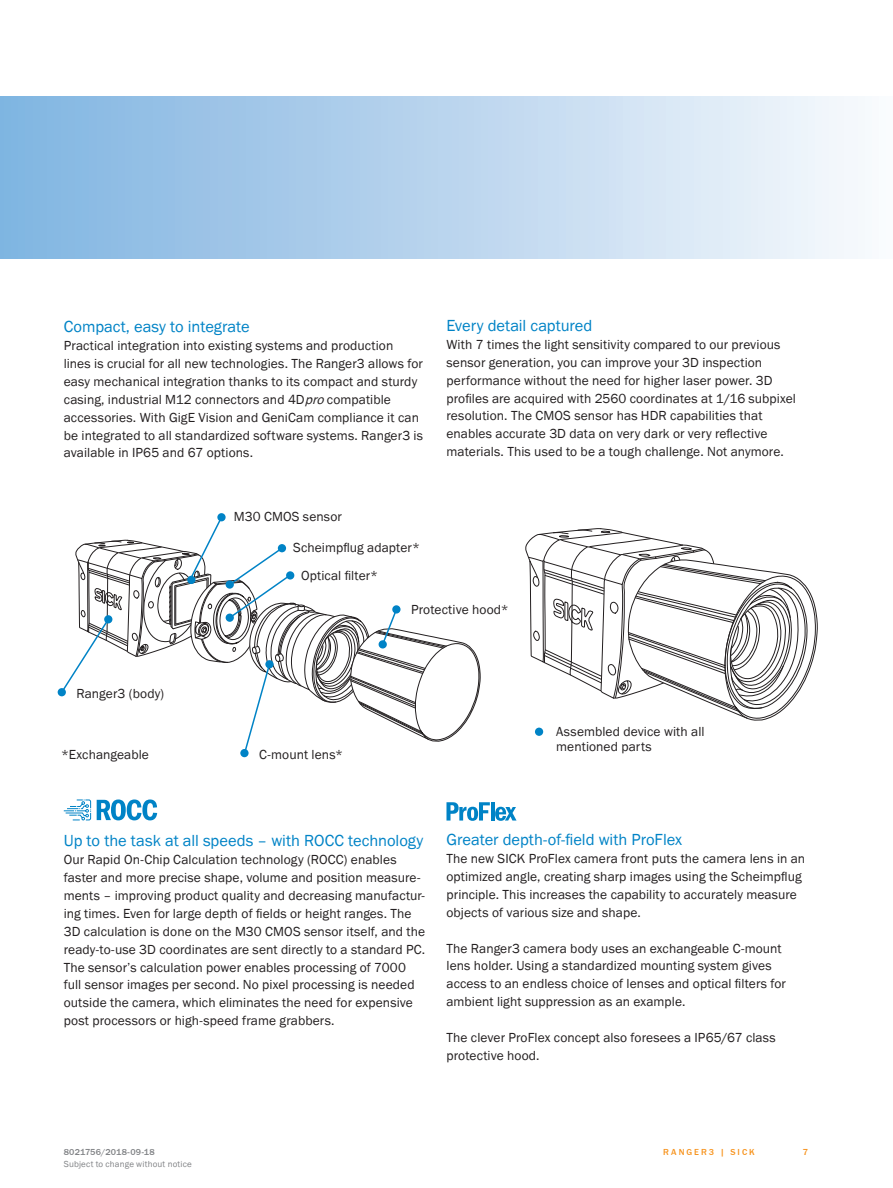
<style>
.page{position:relative;width:893px;height:1188px;background:#fff}
.page>*{position:absolute;margin:0;border:0;box-sizing:border-box;transform-origin:0 0}
.t1{font:16.5px "SICK Franklin";letter-spacing:-.005em;color:#0083c6}
.t2{font:13.5px/17.9px "SICK Franklin";letter-spacing:.005em;color:#231f20}
.t3{font:9px "SICK Franklin";letter-spacing:.02em;color:#808285}
.t4{font:500 9px "SICK Franklin";letter-spacing:.02em;color:#808285}
.t5{font:500 9px "SICK Franklin";letter-spacing:.225em;color:#f7931d}
.s1{font-style:italic}
</style>
<div class="page">
<svg style="left:525px;top:528px;width:293px;height:193px"></svg>
<div style="left:0;top:97px;width:893px;height:161px;background:linear-gradient(to right,#7eb3e0,#f8fafd)"></div>
<div style="left:58px;top:688px;width:8px;height:8px;background:#0083c6;border-radius:50%"></div>
<div style="left:217px;top:513px;width:9px;height:8px;background:#0083c6;border-radius:50%"></div>
<div style="left:240px;top:749px;width:9px;height:8px;background:#0083c6;border-radius:50%"></div>
<div style="left:535px;top:728px;width:8px;height:8px;background:#0083c6;border-radius:50%"></div>
<svg style="left:61px;top:517px;width:420px;height:237px"></svg>
<svg style="left:64px;top:799px;width:93px;height:21px"></svg>
<svg style="left:446px;top:802px;width:70px;height:19px"></svg>
<p class="t1" style="left:64px;top:316px;width:188px">Compact, easy to integrate</p>
<p class="t2" style="left:64px;top:337px;width:361px">Practical integration into existing systems and production lines is crucial for all new technologies. The Ranger3 allows for easy mechanical integration thanks to its compact and sturdy casing, industrial M12 connectors and 4D<span class="s1">pro</span>compatible accessories. With GigE Vision and GeniCam compliance it can be integrated to all standardized software systems. Ranger3 is available in IP65 and 67 options.</p>
<p class="t2" style="left:234px;top:508px;width:110px">M30 CMOS sensor</p>
<p class="t2" style="left:293px;top:539px;width:128px">Scheimpflug adapter*</p>
<p class="t2" style="left:301px;top:567px;width:79px">Optical filter*</p>
<p class="t1" style="left:446px;top:315px;width:147px">Every detail captured</p>
<p class="t2" style="left:446px;top:336px;width:351px">With 7 times the light sensitivity compared to our previous sensor generation, you can improve your 3D inspection performance without the need for higher laser power. 3D profiles are acquired with 2560 coordinates at 1/16 subpixel resolution. The CMOS sensor has HDR capabilities that enables accurate 3D data on very dark or very reflective materials. This used to be a tough challenge. Not anymore.</p>
<p class="t2" style="left:77px;top:685px;width:89px">Ranger3 (body)</p>
<p class="t2" style="left:61px;top:745px;width:89px">*Exchangeable</p>
<p class="t2" style="left:259px;top:745px;width:85px">C-mount lens*</p>
<p class="t2" style="left:411px;top:601px;width:99px">Protective hood*</p>
<p class="t2" style="left:556px;top:725px;width:150px;line-height:15px">Assembled device with all mentioned parts</p>
<p class="t1" style="left:64px;top:831px;width:361px">Up to the task at all speeds – with ROCC technology</p>
<p class="t2" style="left:64px;top:851px;width:363px">Our Rapid On-Chip Calculation technology (ROCC) enables faster and more precise shape, volume and position measure&shy;ments – improving product quality and decreasing manufactur&shy;ing times. Even for large depth of fields or height ranges. The 3D calculation is done on the M30 CMOS sensor itself, and the ready-to-use 3D coordinates are sent directly to a standard PC.<br>The sensor’s calculation power enables processing of 7000 full sensor images per second. No pixel processing is needed outside the camera, which eliminates the need for expensive post processors or high-speed frame grabbers.</p>
<p class="t1" style="left:446px;top:829px;width:237px">Greater depth-of-field with ProFlex</p>
<p class="t2" style="left:446px;top:850px;width:360px">The new SICK ProFlex camera front puts the camera lens in an optimized angle, creating sharp images using the Scheimpflug principle. This increases the capability to accurately measure objects of various size and shape.</p>
<p class="t2" style="left:446px;top:939px;width:341px">The Ranger3 camera body uses an exchangeable C-mount lens holder. Using a standardized mounting system gives access to an endless choice of lenses and optical filters for ambient light suppression as an example.</p>
<p class="t2" style="left:446px;top:1029px;width:331px">The clever ProFlex concept also foresees a IP65/67 class protective hood.</p>
<p class="t4" style="left:64px;top:1146px;width:93px">8021756/2018-09-18</p>
<p class="t5" style="left:803px;top:1146px;width:7px">7</p>
<p class="t3" style="left:64px;top:1159px;width:130px">Subject to change without notice</p>
<p class="t5" style="left:663px;top:1146px;width:93px">RANGER3 | SICK</p>
</div>
